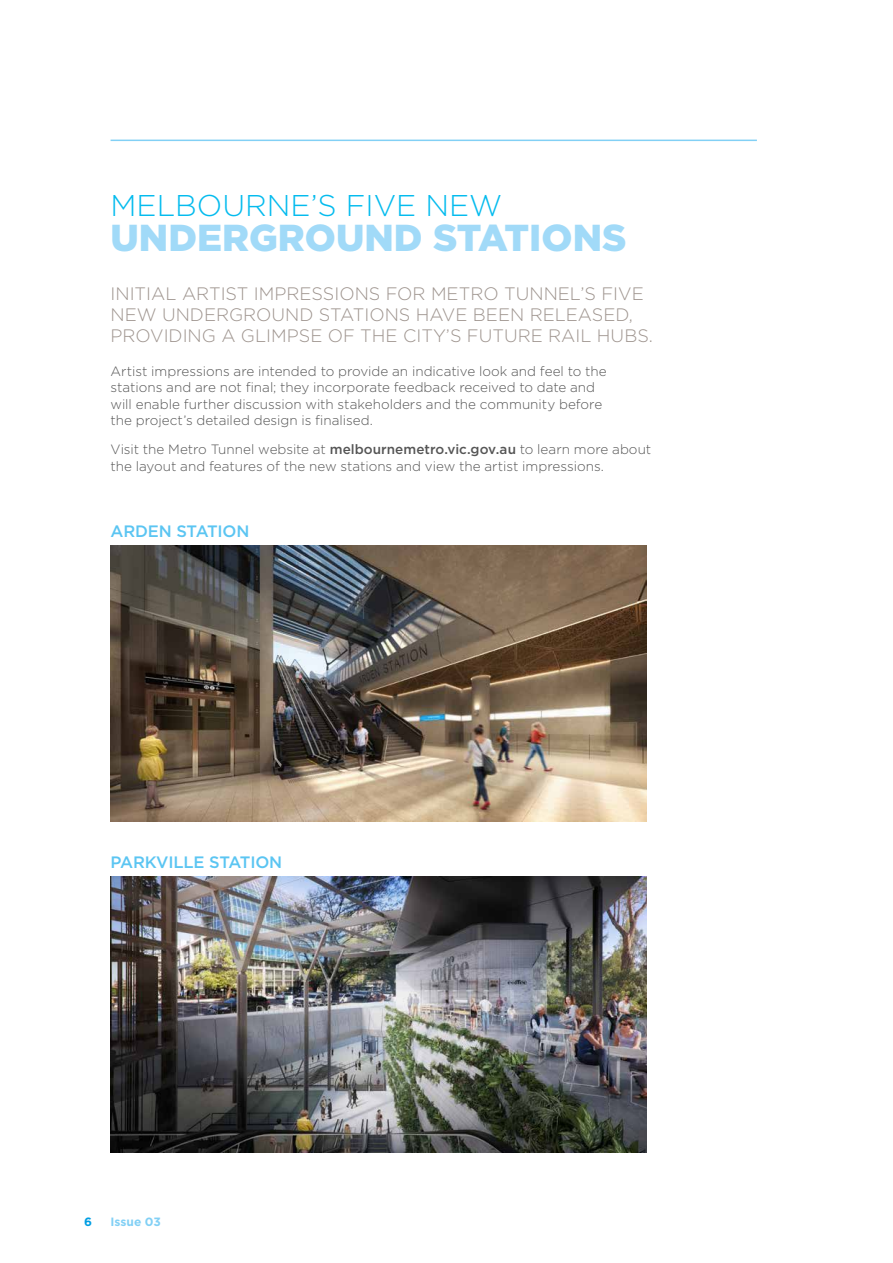
<style>
.page{position:relative;width:893px;height:1263px;background:#fff}
.page>*{position:absolute;margin:0;border:0;box-sizing:border-box;transform-origin:0 0}
.t1{font:900 37.5px "Gotham HTF";color:#a1daf8}
.t2{font:300 30px "Gotham HTF";color:#04bbee}
.t3{font:300 18px/21.3px "Gotham HTF";color:#9e948e}
.t4{font:500 16.5px "Gotham HTF";letter-spacing:-.01em;color:#5bc5f2}
.t5{font:300 13.5px/16.5px "Gotham HTF";color:#565656}
.t6{font:700 12px "Gotham HTF";color:#82d0f5}
.t7{font:700 12px "Gotham HTF";color:#009ee3}
.s1{font-weight:500}
</style>
<div class="page">
<img style="left:111px;top:876px;width:535px;height:276px">
<img style="left:111px;top:546px;width:535px;height:276px">
<hr style="left:111px;top:140px;width:646px;height:1px;background:#82d0f5">
<h2 class="t2" style="left:111px;top:189px;width:393px">MELBOURNE’S FIVE NEW</h2>
<h1 class="t1" style="left:111px;top:216px;width:517px">UNDERGROUND STATIONS</h1>
<h3 class="t3" style="left:111px;top:282px;width:544px">INITIAL ARTIST IMPRESSIONS FOR METRO TUNNEL’S FIVE<br>NEW UNDERGROUND STATIONS HAVE BEEN RELEASED,<br>PROVIDING A GLIMPSE OF THE CITY’S FUTURE RAIL HUBS.</h3>
<p class="t5" style="left:111px;top:362px;width:498px">Artist impressions are intended to provide an indicative look and feel to the stations and are not final; they incorporate feedback received to date and will enable further discussion with stakeholders and the community before the project’s detailed design is finalised.</p>
<p class="t5" style="left:111px;top:441px;width:542px">Visit the Metro Tunnel website at <span class="s1">melbournemetro.vic.gov.au</span> to learn more about the layout and features of the new stations and view the artist impressions.</p>
<p class="t4" style="left:111px;top:522px;width:140px">ARDEN STATION</p>
<p class="t4" style="left:111px;top:852px;width:173px">PARKVILLE STATION</p>
<p class="t7" style="left:84px;top:1215px;width:9px">6</p>
<p class="t6" style="left:111px;top:1215px;width:52px">Issue 03</p>
</div>
